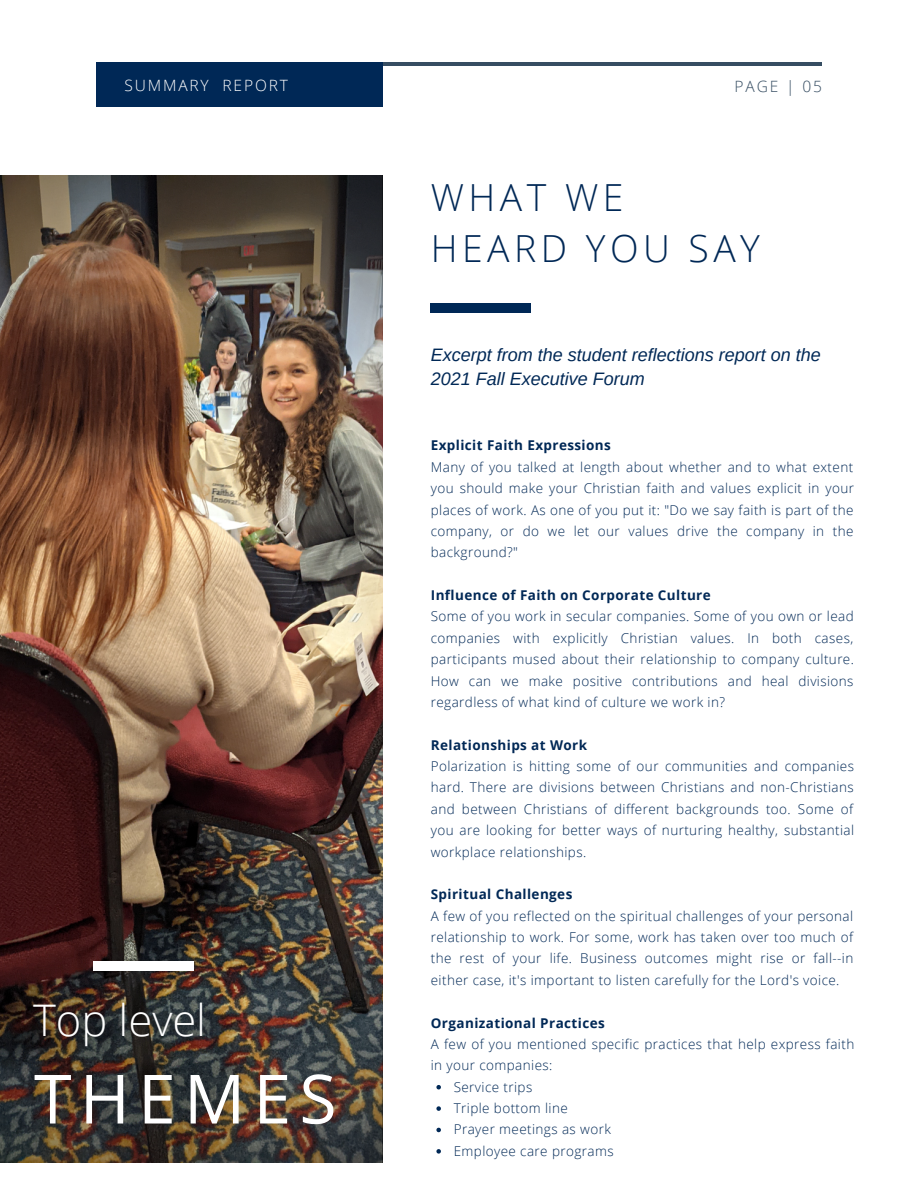
<style>
.page{position:relative;width:918px;height:1188px;background:#fff}
.page>*{position:absolute;margin:0;border:0;box-sizing:border-box;transform-origin:0 0}
.t1{font:67.95px "Open Sans";letter-spacing:.12em;color:#fff}
.t2{font:300 43.65px "Open Sans";color:#fff}
.t3{font:300 37.35px/51.8px "Open Sans";letter-spacing:.12em;color:#002856}
.t4{font:italic 18px/24.8px "Arimo";color:#002856}
.t5{font:300 15.6px "Open Sans";letter-spacing:.12em;color:#fff}
.t6{font:300 15.6px "Open Sans";letter-spacing:.12em;color:#364d62}
.t7{font:300 13.5px/21.3px "Open Sans";letter-spacing:.03em;color:#002856;text-align:justify}
.t8{font:700 13.5px "Open Sans";letter-spacing:.03em;color:#002856}
</style>
<div class="page">
<hr style="left:96px;top:62px;width:726px;height:4px;background:#364d62">
<div style="left:96px;top:62px;width:287px;height:44px;background:#002856"></div>
<img style="left:0;top:175px;width:382px;height:988px">
<div style="left:93px;top:961px;width:100px;height:9px;background:#fff"></div>
<div style="left:431px;top:304px;width:100px;height:9px;background:#002856"></div>
<svg style="left:436px;top:1085px;width:5px;height:4px"></svg>
<svg style="left:436px;top:1106px;width:5px;height:5px"></svg>
<svg style="left:436px;top:1128px;width:5px;height:4px"></svg>
<svg style="left:436px;top:1149px;width:5px;height:5px"></svg>
<p class="t5" style="left:124px;top:74px;width:165px">SUMMARY REPORT</p>
<p class="t6" style="left:735px;top:75px;width:89px">PAGE | 05</p>
<h3 class="t3" style="left:431px;top:170px;width:331px">WHAT WE<br>HEARD YOU SAY</h3>
<h2 class="t2" style="left:33px;top:989px;width:175px">Top level</h2>
<h1 class="t1" style="left:34px;top:1051px;width:304px">THEMES</h1>
<h3 class="t4" style="left:431px;top:342px;width:391px">Excerpt from the student reflections report on the<br>2021 Fall Executive Forum</h3>
<p class="t8" style="left:431px;top:436px;width:182px">Explicit Faith Expressions</p>
<p class="t7" style="left:431px;top:456px;width:425px">Many of you talked at length about whether and to what extent you should make your Christian faith and values explicit in your places of work. As one of you put it: "Do we say faith is part of the company, or do we let our values drive the company in the background?"</p>
<p class="t8" style="left:431px;top:586px;width:282px">Influence of Faith on Corporate Culture</p>
<p class="t7" style="left:431px;top:606px;width:425px">Some of you work in secular companies. Some of you own or lead companies with explicitly Christian values. In both cases, participants mused about their relationship to company culture.<br>How can we make positive contributions and heal divisions regardless of what kind of culture we work in?</p>
<p class="t8" style="left:431px;top:735px;width:158px">Relationships at Work</p>
<p class="t7" style="left:431px;top:755px;width:425px">Polarization is hitting some of our communities and companies hard. There are divisions between Christians and non-Christians and between Christians of different backgrounds too. Some of you are looking for better ways of nurturing healthy, substantial workplace relationships.</p>
<p class="t8" style="left:431px;top:885px;width:143px">Spiritual Challenges</p>
<p class="t7" style="left:431px;top:905px;width:424px">A few of you reflected on the spiritual challenges of your personal relationship to work. For some, work has taken over too much of the rest of your life. Business outcomes might rise or fall--in either case, it's important to listen carefully for the Lord's voice.</p>
<p class="t8" style="left:431px;top:1013px;width:176px">Organizational Practices</p>
<p class="t7" style="left:431px;top:1033px;width:425px">A few of you mentioned specific practices that help express faith in your companies:</p>
<p class="t7" style="left:454px;top:1076px;width:161px;text-align:left">Service trips<br>Triple bottom line<br>Prayer meetings as work<br>Employee care programs</p>
</div>
